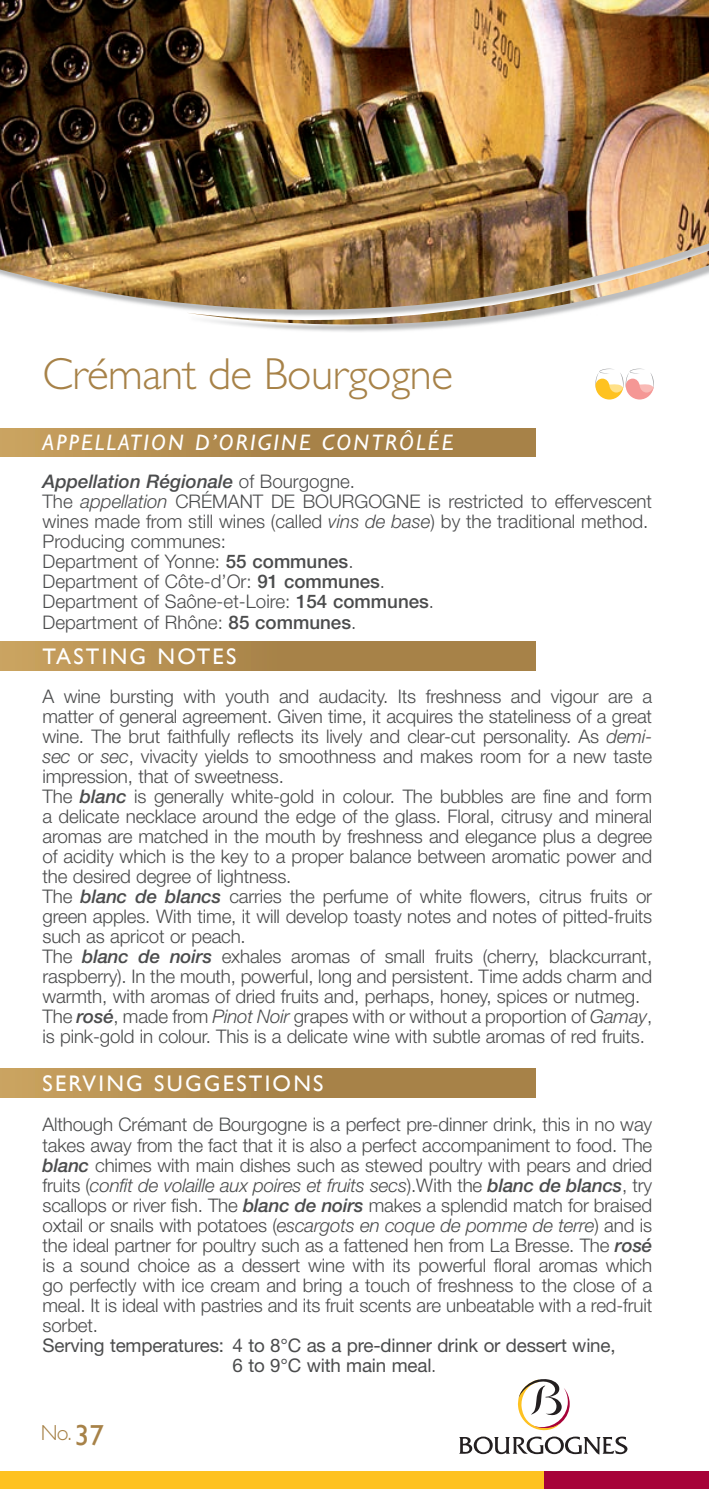
<style>
.page{position:relative;width:709px;height:1489px;background:#fff}
.page>*{position:absolute;margin:0;border:0;box-sizing:border-box;transform-origin:0 0}
.t1{font:300 45px "Gill Sans";letter-spacing:-.01em;color:#a78248}
.t2{font:22.5px "Gill Sans";letter-spacing:.1em;color:#fff}
.t3{font:italic 22.5px "Gill Sans";letter-spacing:.1em;color:#fff}
.t4{font:300 22px "Gill Sans";color:#a78248}
.t5{font:300 18.75px/20px "Helvetica Neue";letter-spacing:-.01em;color:#4b4c4d}
.t6{font:18.75px/20px "Helvetica Neue";letter-spacing:-.01em;color:#4b4c4d;text-align:center}
.s1{font-weight:500;font-style:italic}
.s2{font-style:italic}
.s3{font-weight:500}
.s4{font-weight:300}
.s5{font-weight:400;font-size:29px}
</style>
<div class="page">
<img style="left:0;top:0;width:709px;height:332px">
<div style="left:0;top:641px;width:535px;height:29px;background:linear-gradient(to right,#c39c5b,#9e7a42)"></div>
<div style="left:0;top:428px;width:535px;height:28px;background:linear-gradient(to right,#c39c5b,#9e7a42)"></div>
<div style="left:0;top:1068px;width:535px;height:29px;background:linear-gradient(to right,#c39c5b,#9e7a42)"></div>
<svg style="left:595px;top:368px;width:59px;height:31px"></svg>
<div style="left:0;top:1470px;width:576px;height:18px;background:#fec221"></div>
<div style="left:544px;top:1470px;width:165px;height:18px;background:#a70239"></div>
<svg style="left:459px;top:1379px;width:168px;height:75px"></svg>
<h1 class="t1" style="left:43px;top:349px;width:412px">Crémant de Bourgogne</h1>
<p class="t3" style="left:43px;top:429px;width:412px">APPELLATION D’ORIGINE CONTRÔLÉE</p>
<p class="t5" style="left:43px;top:471px;width:611px"><span class="s1">Appellation Régionale</span> of Bourgogne.<br>The <span class="s2">appellation</span> CRÉMANT DE BOURGOGNE is restricted to effervescent wines made from still wines (called <span class="s2">vins de base</span>) by the traditional method.<br>Producing communes:<br>Department of Yonne: <span class="s3">55 communes</span>.<br>Department of Côte-d’Or: <span class="s3">91 communes</span>.<br>Department of Saône-et-Loire: <span class="s3">154 communes</span>.<br>Department of Rhône: <span class="s3">85 communes</span>.</p>
<p class="t2" style="left:43px;top:643px;width:195px">TASTING NOTES</p>
<p class="t5" style="left:43px;top:685px;width:611px">A wine bursting with youth and audacity. Its freshness and vigour are a matter of general agreement. Given time, it acquires the stateliness of a great wine. The brut faithfully reflects its lively and clear-cut personality. As <span class="s2">demi&shy;sec</span> or <span class="s2">sec</span>, vivacity yields to smoothness and makes room for a new taste impression, that of sweetness.<br>The <span class="s1">blanc</span> is generally white-gold in colour. The bubbles are fine and form a delicate necklace around the edge of the glass. Floral, citrusy and mineral aromas are matched in the mouth by freshness and elegance plus a degree of acidity which is the key to a proper balance between aromatic power and the desired degree of lightness.<br>The <span class="s1">blanc de blancs</span> carries the perfume of white flowers, citrus fruits or green apples. With time, it will develop toasty notes and notes of pitted-fruits such as apricot or peach.<br>The <span class="s1">blanc de noirs</span> exhales aromas of small fruits (cherry, blackcurrant, raspberry). In the mouth, powerful, long and persistent. Time adds charm and warmth, with aromas of dried fruits and, perhaps, honey, spices or nutmeg.<br>The <span class="s1">rosé</span>, made from <span class="s2">Pinot Noir</span> grapes with or without a proportion of <span class="s2">Gamay</span>, is pink-gold in colour. This is a delicate wine with subtle aromas of red fruits.</p>
<p class="t2" style="left:43px;top:1070px;width:282px">SERVING SUGGESTIONS</p>
<p class="t5" style="left:43px;top:1114px;width:611px;text-align:justify">Although Crémant de Bourgogne is a perfect pre-dinner drink, this in no way takes away from the fact that it is also a perfect accompaniment to food. The <span class="s1">blanc</span> chimes with main dishes such as stewed poultry with pears and dried fruits (<span class="s2">confit de volaille aux poires et fruits secs</span>).With the <span class="s1">blanc de blancs</span>, try scallops or river fish. The <span class="s1">blanc de noirs</span> makes a splendid match for braised oxtail or snails with potatoes (<span class="s2">escargots en coque de pomme de terre</span>) and is the ideal partner for poultry such as a fattened hen from La Bresse. The <span class="s1">rosé </span>is a sound choice as a dessert wine with its powerful floral aromas which go perfectly with ice cream and bring a touch of freshness to the close of a meal. It is ideal with pastries and its fruit scents are unbeatable with a red-fruit sorbet.</p>
<p class="t6" style="left:43px;top:1334px;width:574px">Serving temperatures: 4 to 8°C as a pre-dinner drink or dessert wine,<br>6 to 9°C with main meal<span class="s4">.</span></p>
<p class="t4" style="left:41px;top:1419px;width:65px">No. <span class="s5">37</span></p>
</div>
